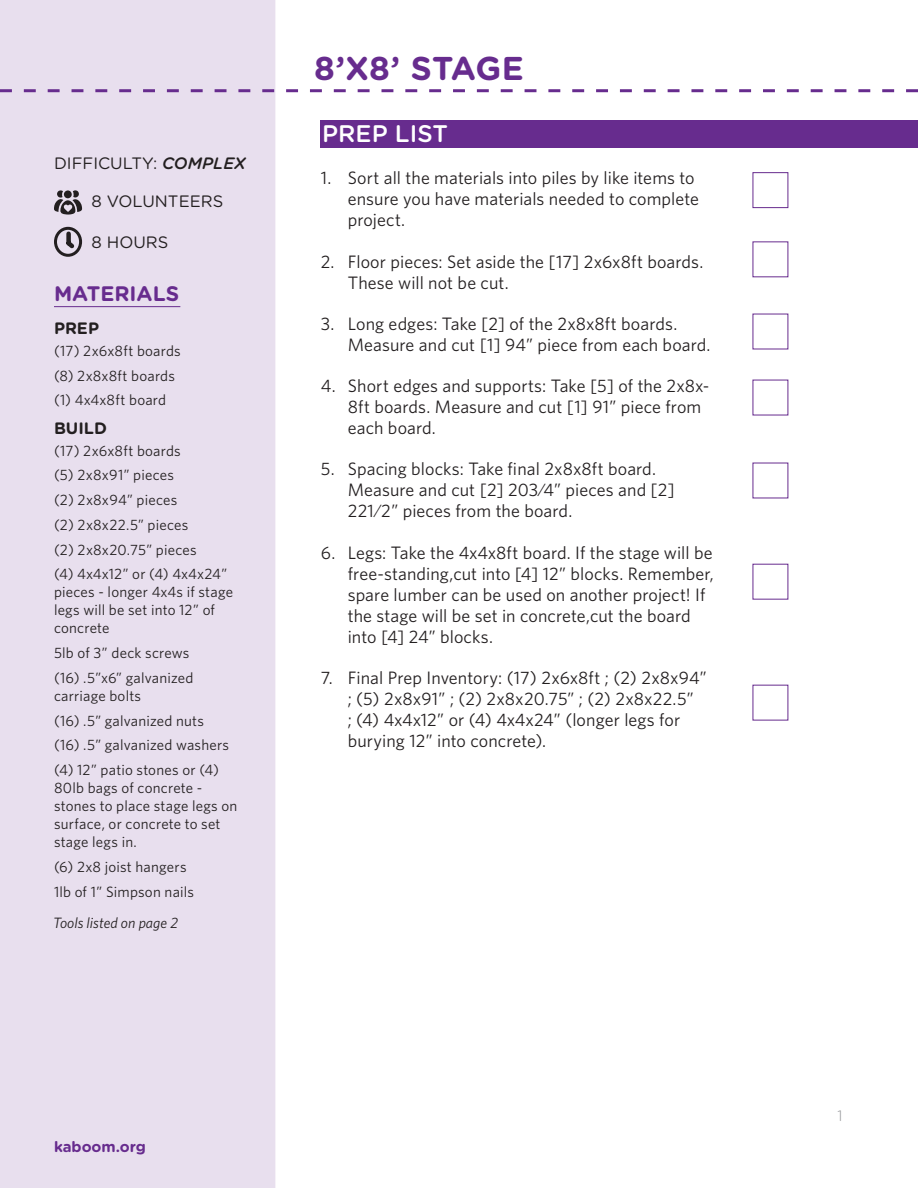
<style>
.page{position:relative;width:918px;height:1188px;background:#fff}
.page>*{position:absolute;margin:0;border:0;box-sizing:border-box;transform-origin:0 0}
.t1{font:700 33px "Gotham Rounded";letter-spacing:.005em;color:#672c8e}
.t2{font:500 24px "Gotham Rounded";color:#fff}
.t3{font:700 21px "Gotham Rounded";color:#672c8e}
.t4{font:18px/21px "Whitney";letter-spacing:.005em;color:#231f20}
.t5{font:16.5px "Gotham Rounded";color:#231f20}
.t6{font:700 16.5px "Gotham Rounded";color:#231f20}
.t7{font:15px/18px "Whitney";letter-spacing:.01em;color:#231f20}
.t8{font:italic 15px "Whitney";color:#231f20}
.website{font:700 15px "Gotham Rounded";color:#672c8e}
.t9{font:300 15px "Gotham Rounded";color:#939598}
.s1{font-weight:500;font-style:italic}
</style>
<div class="page">
<div style="left:0;top:0;width:275px;height:1188px;background:#e8dfee"></div>
<svg style="left:54px;top:190px;width:28px;height:25px"></svg>
<div style="left:54px;top:227px;width:28px;height:30px;border:3px solid #231f20;border-radius:50%"></div>
<svg style="left:62px;top:229px;width:16px;height:23px"></svg>
<hr style="left:54px;top:306px;width:126px;height:1px;background:#672c8e">
<svg style="left:0;top:89px;width:918px;height:3px"></svg>
<div style="left:321px;top:120px;width:597px;height:28px;background:#672c8e"></div>
<div style="left:753px;top:172px;width:35px;height:36px;border:1px solid #672c8e"></div>
<p class="t5" style="left:54px;top:152px;width:193px">DIFFICULTY: <span class="s1">COMPLEX</span></p>
<p class="t5" style="left:92px;top:190px;width:133px">8 VOLUNTEERS</p>
<p class="t5" style="left:92px;top:230px;width:78px">8 HOURS</p>
<p class="t3" style="left:54px;top:278px;width:127px">MATERIALS</p>
<p class="t6" style="left:54px;top:316px;width:47px">PREP</p>
<p class="t7" style="left:54px;top:341px;width:128px">(17) 2x6x8ft boards</p>
<p class="t7" style="left:54px;top:366px;width:123px">(8) 2x8x8ft boards</p>
<p class="t7" style="left:54px;top:391px;width:114px">(1) 4x4x8ft board</p>
<p class="t6" style="left:54px;top:417px;width:55px">BUILD</p>
<p class="t7" style="left:54px;top:441px;width:128px">(17) 2x6x8ft boards</p>
<p class="t7" style="left:54px;top:466px;width:122px">(5) 2x8x91” pieces</p>
<p class="t7" style="left:54px;top:491px;width:125px">(2) 2x8x94” pieces</p>
<p class="t7" style="left:54px;top:515px;width:136px">(2) 2x8x22.5” pieces</p>
<p class="t7" style="left:54px;top:540px;width:144px">(2) 2x8x20.75” pieces</p>
<p class="t7" style="left:54px;top:565px;width:181px">(4) 4x4x12” or (4) 4x4x24” pieces - longer 4x4s if stage legs will be set into 12” of concrete</p>
<p class="t7" style="left:54px;top:644px;width:137px">5lb of 3” deck screws</p>
<p class="t7" style="left:54px;top:668px;width:141px">(16) .5”x6” galvanized carriage bolts</p>
<p class="t7" style="left:54px;top:711px;width:152px">(16) .5” galvanized nuts</p>
<p class="t7" style="left:54px;top:736px;width:177px">(16) .5” galvanized washers</p>
<p class="t7" style="left:54px;top:761px;width:185px">(4) 12” patio stones or (4)<br>80lb bags of concrete - stones to place stage legs on surface, or concrete to set stage legs in.</p>
<p class="t7" style="left:54px;top:857px;width:134px">(6) 2x8 joist hangers</p>
<p class="t7" style="left:54px;top:882px;width:141px">1lb of 1” Simpson nails</p>
<p class="t8" style="left:53px;top:913px;width:126px">Tools listed on page 2</p>
<p class="t1" style="left:314px;top:45px;width:211px">8’X8’ STAGE</p>
<p class="t2" style="left:322px;top:117px;width:127px">PREP LIST</p>
<p class="t4" style="left:348px;top:167px;width:353px;text-indent:-27px">1. Sort all the materials into piles by like items to ensure you have materials needed to complete project.</p>
<p class="t4" style="left:348px;top:250px;width:357px;text-indent:-27px">2. Floor pieces: Set aside the [17] 2x6x8ft boards.<br>These will not be cut.</p>
<p class="t4" style="left:348px;top:313px;width:364px;text-indent:-27px">3. Long edges: Take [2] of the 2x8x8ft boards.<br>Measure and cut [1] 94” piece from each board.</p>
<p class="t4" style="left:348px;top:375px;width:363px;text-indent:-27px">4. Short edges and supports: Take [5] of the 2x8x-<br>8ft boards. Measure and cut [1] 91” piece from each board.</p>
<p class="t4" style="left:348px;top:458px;width:328px;text-indent:-27px">5. Spacing blocks: Take final 2x8x8ft board.<br>Measure and cut [2] 203⁄4” pieces and [2]<br>221⁄2” pieces from the board.</p>
<p class="t4" style="left:348px;top:541px;width:368px;text-indent:-27px">6. Legs: Take the 4x4x8ft board. If the stage will be free-standing,cut into [4] 12” blocks. Remember, spare lumber can be used on another project! If the stage will be set in concrete,cut the board into [4] 24” blocks.</p>
<p class="t4" style="left:348px;top:667px;width:361px;text-indent:-27px">7. Final Prep Inventory: (17) 2x6x8ft ; (2) 2x8x94” ; (5) 2x8x91” ; (2) 2x8x20.75” ; (2) 2x8x22.5”<br>; (4) 4x4x12” or (4) 4x4x24” (longer legs for burying 12” into concrete).</p>
<p class="website" style="left:54px;top:1136px;width:94px">kaboom.org</p>
<p class="t9" style="left:837px;top:1106px;width:7px">1</p>
</div>
